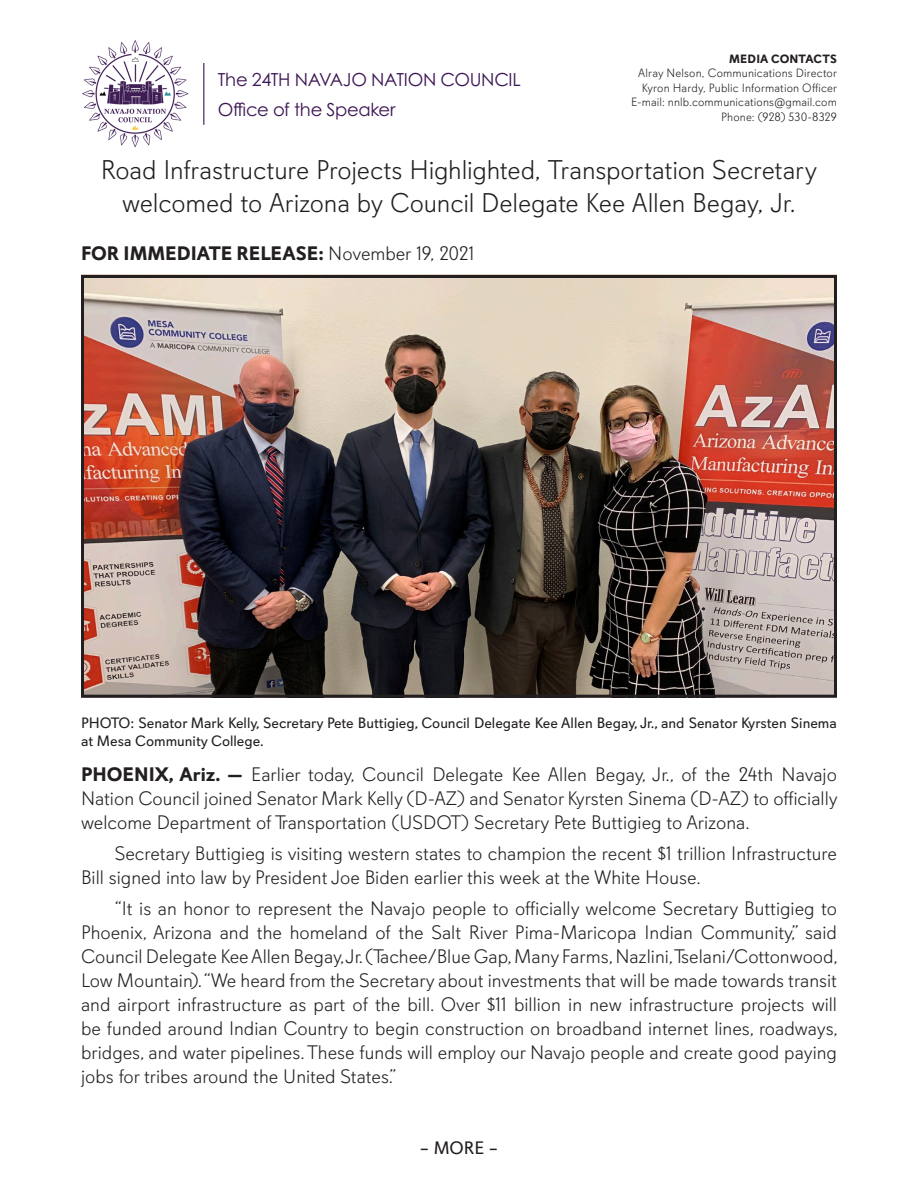
<style>
.page{position:relative;width:918px;height:1188px;background:#fff}
.page>*{position:absolute;margin:0;border:0;box-sizing:border-box;transform-origin:0 0}
.PR_Title{font:300 27px/32.4px "Davis Sans";letter-spacing:-.005em;color:#231f20;text-align:center}
.Regular_PR_Paragraph{font:300 19.5px/24px "Davis Sans";color:#231f20}
.PR_First_Paragraph{font:300 19.5px/24px "Davis Sans";color:#231f20;text-align:justify}
.t1{font:700 19.5px "Davis Sans";color:#231f20}
.t2{font:18px "Century Gothic Pro";letter-spacing:-.02em;color:#3d1655}
.t3{font:18px "Davis Sans";color:#231f20}
.t4{font:15px/18px "Davis Sans";color:#231f20}
.PR_Body_11_pt{font:300 12px "Davis Sans";letter-spacing:.015em;color:#231f20}
.PR_Body_11_pt-2{font:700 12px "Davis Sans";letter-spacing:.015em;color:#231f20}
.s1{font-weight:300}
.s2{font-weight:700}
</style>
<div class="page">
<img style="left:85px;top:279px;width:748px;height:415px">
<div style="left:81px;top:275px;width:756px;height:423px;border:3px solid #231f20"></div>
<hr style="left:203px;top:63px;width:1px;height:62px;background:#3d1655">
<img style="left:82px;top:40px;width:107px;height:107px">
<p class="t2" style="left:218px;top:68px;width:304px">The 24TH NAVAJO NATION COUNCIL</p>
<p class="t2" style="left:218px;top:98px;width:179px">Office of the Speaker</p>
<p class="PR_Body_11_pt-2" style="left:729px;top:52px;width:109px">MEDIA CONTACTS</p>
<p class="PR_Body_11_pt" style="left:638px;top:67px;width:200px">Alray Nelson, Communications Director</p>
<p class="PR_Body_11_pt" style="left:642px;top:81px;width:197px">Kyron Hardy, Public Information Officer</p>
<p class="PR_Body_11_pt" style="left:631px;top:95px;width:207px">E-mail: nnlb.communications@gmail.com</p>
<p class="PR_Body_11_pt" style="left:721px;top:110px;width:117px">Phone: (928) 530-8329</p>
<p class="PR_Title" style="left:101px;top:154px;width:718px">Road Infrastructure Projects Highlighted, Transportation Secretary welcomed to Arizona by Council Delegate Kee Allen Begay, Jr.</p>
<p class="t1" style="left:81px;top:242px;width:395px">FOR IMMEDIATE RELEASE: <span class="s1">November 19, 2021</span></p>
<p class="t4" style="left:81px;top:714px;width:757px">PHOTO: Senator Mark Kelly, Secretary Pete Buttigieg, Council Delegate Kee Allen Begay, Jr., and Senator Kyrsten Sinema at Mesa Community College.</p>
<p class="PR_First_Paragraph" style="left:81px;top:763px;width:758px"><span class="s2">PHOENIX, Ariz. —</span> Earlier today, Council Delegate Kee Allen Begay, Jr., of the 24th Navajo Nation Council joined Senator Mark Kelly (D-AZ) and Senator Kyrsten Sinema (D-AZ) to officially welcome Department of Transportation (USDOT) Secretary Pete Buttigieg to Arizona.</p>
<p class="Regular_PR_Paragraph" style="left:81px;top:842px;width:757px;text-indent:34px">Secretary Buttigieg is visiting western states to champion the recent $1 trillion Infrastructure<br>Bill signed into law by President Joe Biden earlier this week at the White House.</p>
<p class="Regular_PR_Paragraph" style="left:81px;top:897px;width:759px;text-align:justify;text-indent:34px">“It is an honor to represent the Navajo people to officially welcome Secretary Buttigieg to Phoenix, Arizona and the homeland of the Salt River Pima-Maricopa Indian Community,” said Council Delegate Kee Allen Begay, Jr. (Tachee/Blue Gap, Many Farms, Nazlini, Tselani/Cottonwood, Low Mountain). “We heard from the Secretary about investments that will be made towards transit and airport infrastructure as part of the bill. Over $11 billion in new infrastructure projects will be funded around Indian Country to begin construction on broadband internet lines, roadways, bridges, and water pipelines. These funds will employ our Navajo people and create good paying jobs for tribes around the United States.”</p>
<p class="t3" style="left:420px;top:1138px;width:80px">– MORE –</p>
</div>
